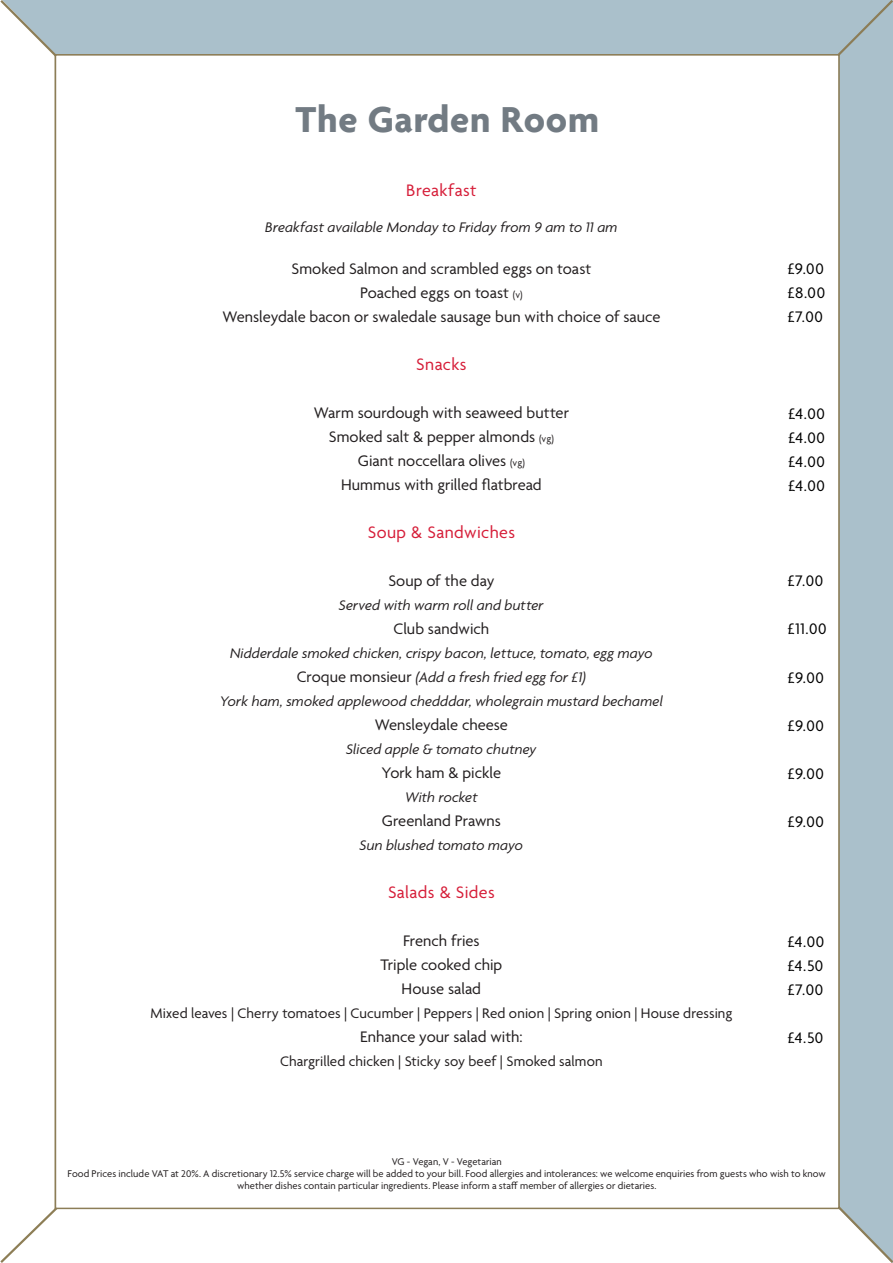
<style>
.page{position:relative;width:893px;height:1263px;background:#fff}
.page>*{position:absolute;margin:0;border:0;box-sizing:border-box;transform-origin:0 0}
.Larger_Baskerville_h{font:700 39px "Agenda";letter-spacing:.02em;color:#727b83}
.t1{font:18px "Agenda";letter-spacing:.025em;color:#d61e39}
.t2{font:16.5px "Agenda";color:#231f20}
.t3{font:16.5px "Agenda";letter-spacing:.045em;color:#000001}
.t4{font:italic 15px "Agenda";letter-spacing:.005em;color:#231f20}
.t5{font:15px "Agenda";letter-spacing:.005em;color:#231f20}
.t6{font:10.5px/12px "Agenda";letter-spacing:.005em;color:#231f20;text-align:center}
.s1{font-size:10.5px}
.s2{font-style:normal;font-size:16.5px}
</style>
<div class="page">
<div style="left:54px;top:0;width:839px;height:906px;background:#aac0cb"></div>
<svg style="left:0;top:993px;width:277px;height:270px"></svg>
<svg style="left:0;top:0;width:138px;height:139px"></svg>
<svg style="left:553px;top:915px;width:340px;height:348px"></svg>
<div style="left:526px;top:0;width:367px;height:369px;background:#aac0cb"></div>
<div style="left:55px;top:54px;width:785px;height:1155px;background:#fff;border:2px solid #8c7d57"></div>
<p class="Larger_Baskerville_h" style="left:295px;top:99px;width:305px">The Garden Room</p>
<p class="t1" style="left:406px;top:181px;width:72px">Breakfast</p>
<p class="t4" style="left:265px;top:218px;width:354px">Breakfast available Monday to Friday from 9 am to 11 am</p>
<p class="t2" style="left:291px;top:260px;width:301px">Smoked Salmon and scrambled eggs on toast</p>
<p class="t2" style="left:360px;top:284px;width:164px">Poached eggs on toast <span class="s1">(v)</span></p>
<p class="t2" style="left:222px;top:308px;width:440px">Wensleydale bacon or swaledale sausage bun with choice of sauce</p>
<p class="t1" style="left:416px;top:355px;width:52px">Snacks</p>
<p class="t2" style="left:314px;top:404px;width:257px">Warm sourdough with seaweed butter</p>
<p class="t2" style="left:329px;top:428px;width:227px">Smoked salt &amp; pepper almonds <span class="s1">(vg)</span></p>
<p class="t2" style="left:358px;top:452px;width:169px">Giant noccellara olives <span class="s1">(vg)</span></p>
<p class="t2" style="left:341px;top:476px;width:202px">Hummus with grilled flatbread</p>
<p class="t1" style="left:368px;top:523px;width:149px">Soup &amp; Sandwiches</p>
<p class="t2" style="left:388px;top:572px;width:108px">Soup of the day</p>
<p class="t4" style="left:339px;top:596px;width:206px">Served with warm roll and butter</p>
<p class="t2" style="left:394px;top:620px;width:97px">Club sandwich</p>
<p class="t4" style="left:230px;top:644px;width:424px">Nidderdale smoked chicken, crispy bacon, lettuce, tomato, egg mayo</p>
<p class="t4" style="left:297px;top:668px;width:291px"><span class="s2">Croque monsieur</span> (Add a fresh fried egg for £1)</p>
<p class="t4" style="left:220px;top:692px;width:445px">York ham, smoked applewood chedddar, wholegrain mustard bechamel</p>
<p class="t2" style="left:375px;top:716px;width:135px">Wensleydale cheese</p>
<p class="t4" style="left:346px;top:740px;width:192px">Sliced apple &amp; tomato chutney</p>
<p class="t2" style="left:382px;top:764px;width:121px">York ham &amp; pickle</p>
<p class="t4" style="left:405px;top:788px;width:74px">With rocket</p>
<p class="t2" style="left:382px;top:812px;width:121px">Greenland Prawns</p>
<p class="t4" style="left:360px;top:836px;width:165px">Sun blushed tomato mayo</p>
<p class="t1" style="left:388px;top:883px;width:108px">Salads &amp; Sides</p>
<p class="t2" style="left:403px;top:932px;width:78px">French fries</p>
<p class="t2" style="left:380px;top:956px;width:123px">Triple cooked chip</p>
<p class="t2" style="left:402px;top:980px;width:81px">House salad</p>
<p class="t5" style="left:150px;top:1005px;width:583px">Mixed leaves | Cherry tomatoes | Cucumber | Peppers | Red onion | Spring onion | House dressing</p>
<p class="t2" style="left:360px;top:1028px;width:164px">Enhance your salad with:</p>
<p class="t5" style="left:280px;top:1053px;width:324px">Chargrilled chicken | Sticky soy beef | Smoked salmon</p>
<p class="t3" style="left:788px;top:260px;width:38px">£9.00</p>
<p class="t3" style="left:788px;top:284px;width:39px">£8.00</p>
<p class="t3" style="left:788px;top:308px;width:37px">£7.00</p>
<p class="t3" style="left:788px;top:404px;width:38px">£4.00</p>
<p class="t3" style="left:788px;top:428px;width:38px">£4.00</p>
<p class="t3" style="left:788px;top:452px;width:38px">£4.00</p>
<p class="t3" style="left:788px;top:476px;width:38px">£4.00</p>
<p class="t3" style="left:788px;top:572px;width:37px">£7.00</p>
<p class="t3" style="left:788px;top:620px;width:40px">£11.00</p>
<p class="t3" style="left:788px;top:668px;width:38px">£9.00</p>
<p class="t3" style="left:788px;top:716px;width:38px">£9.00</p>
<p class="t3" style="left:788px;top:764px;width:38px">£9.00</p>
<p class="t3" style="left:788px;top:812px;width:38px">£9.00</p>
<p class="t3" style="left:788px;top:933px;width:38px">£4.00</p>
<p class="t3" style="left:788px;top:957px;width:37px">£4.50</p>
<p class="t3" style="left:788px;top:981px;width:37px">£7.00</p>
<p class="t3" style="left:788px;top:1029px;width:37px">£4.50</p>
<p class="t6" style="left:392px;top:1156px;width:112px">VG - Vegan, V - Vegetarian</p>
<p class="t6" style="left:68px;top:1168px;width:760px">Food Prices include VAT at 20%. A discretionary 12.5% service charge will be added to your bill. Food allergies and intolerances: we welcome enquiries from guests who wish to know whether dishes contain particular ingredients. Please inform a staff member of allergies or dietaries.</p>
</div>
